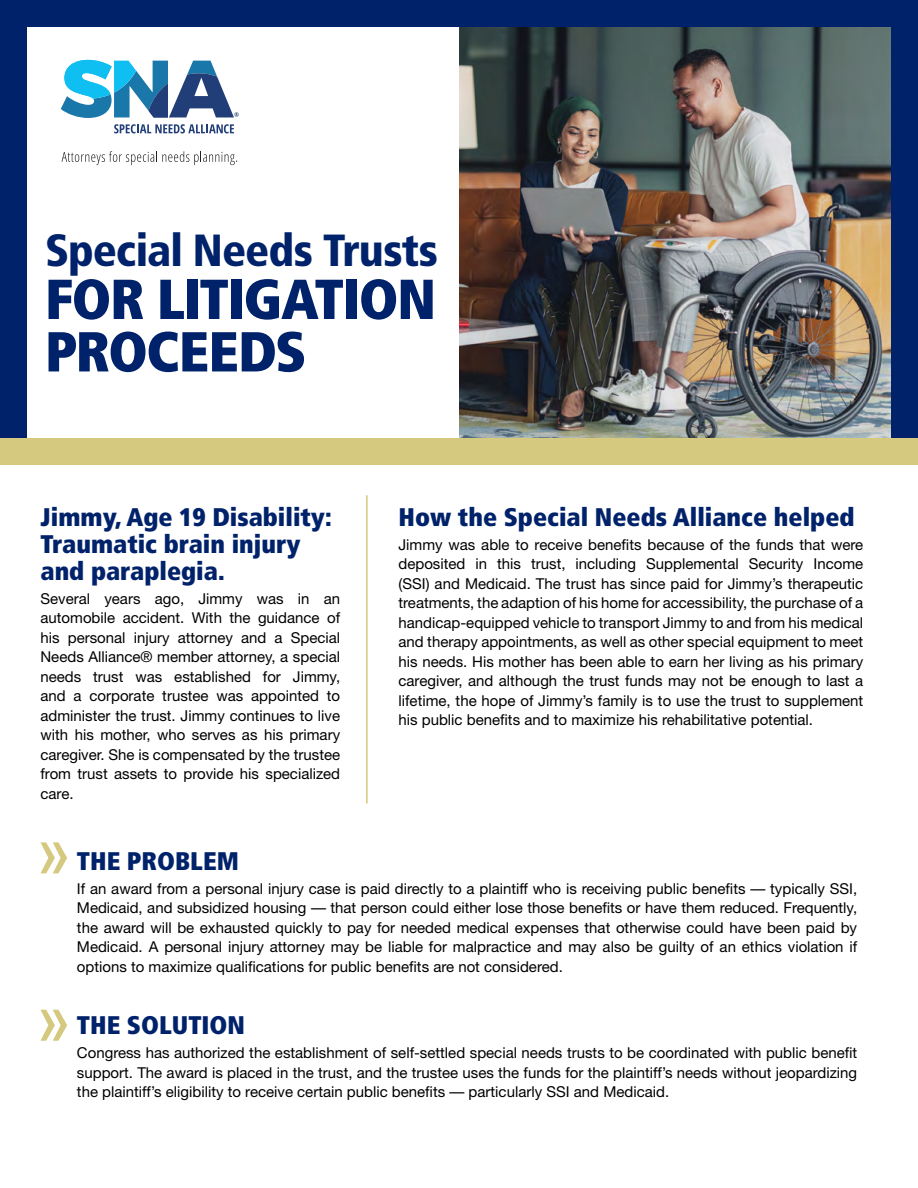
<style>
.page{position:relative;width:918px;height:1188px;background:#fff}
.page>*{position:absolute;margin:0;border:0;box-sizing:border-box;transform-origin:0 0}
.t1{font:900 condensed 56.25px/52.5px "Frutiger";letter-spacing:-.025em;color:#00226a}
.t2{font:900 condensed 45px "Frutiger";letter-spacing:-.02em;color:#00226a}
.t3{font:900 condensed 25.5px/27px "Frutiger";color:#00226a}
.t4{font:15px/19.5px "Helvetica Neue";color:#000;text-align:justify}
</style>
<div class="page">
<div style="left:0;top:0;width:918px;height:438px;background:#00226a"></div>
<img style="left:459px;top:27px;width:432px;height:411px">
<div style="left:27px;top:27px;width:432px;height:411px;background:#fff"></div>
<div style="left:0;top:438px;width:918px;height:27px;background:#d5c980"></div>
<svg style="left:114px;top:124px;width:120px;height:9px"></svg>
<svg style="left:61px;top:60px;width:178px;height:58px"></svg>
<svg style="left:62px;top:151px;width:175px;height:14px"></svg>
<svg style="left:40px;top:842px;width:27px;height:31px"></svg>
<svg style="left:40px;top:1010px;width:27px;height:31px"></svg>
<hr style="left:366px;top:495px;width:2px;height:309px;background:#d5c980">
<h2 class="t2" style="left:45px;top:224px;width:394px">Special Needs Trusts</h2>
<h1 class="t1" style="left:45px;top:273px;width:392px">FOR LITIGATION<br>PROCEEDS</h1>
<h3 class="t3" style="left:40px;top:503px;width:293px">Jimmy, Age 19 Disability:<br>Traumatic brain injury and paraplegia.</h3>
<p class="t4" style="left:40px;top:589px;width:301px">Several years ago, Jimmy was in an automobile accident. With the guidance of his personal injury attorney and a Special Needs Alliance® member attorney, a special needs trust was established for Jimmy, and a corporate trustee was appointed to administer the trust. Jimmy continues to live with his mother, who serves as his primary caregiver. She is compensated by the trustee from trust assets to provide his specialized care.</p>
<h3 class="t3" style="left:399px;top:503px;width:458px">How the Special Needs Alliance helped</h3>
<p class="t4" style="left:399px;top:535px;width:466px">Jimmy was able to receive benefits because of the funds that were deposited in this trust, including Supplemental Security Income (SSI) and Medicaid. The trust has since paid for Jimmy’s therapeutic treatments, the adaption of his home for accessibility, the purchase of a handicap-equipped vehicle to transport Jimmy to and from his medical and therapy appointments, as well as other special equipment to meet his needs. His mother has been able to earn her living as his primary caregiver, and although the trust funds may not be enough to last a lifetime, the hope of Jimmy’s family is to use the trust to supplement his public benefits and to maximize his rehabilitative potential.</p>
<h3 class="t3" style="left:77px;top:847px;width:163px">THE PROBLEM</h3>
<p class="t4" style="left:77px;top:878px;width:782px">If an award from a personal injury case is paid directly to a plaintiff who is receiving public benefits — typically SSI, Medicaid, and subsidized housing — that person could either lose those benefits or have them reduced. Frequently, the award will be exhausted quickly to pay for needed medical expenses that otherwise could have been paid by Medicaid. A personal injury attorney may be liable for malpractice and may also be guilty of an ethics violation if options to maximize qualifications for public benefits are not considered.</p>
<h3 class="t3" style="left:77px;top:1012px;width:170px">THE SOLUTION</h3>
<p class="t4" style="left:77px;top:1043px;width:782px">Congress has authorized the establishment of self-settled special needs trusts to be coordinated with public benefit support. The award is placed in the trust, and the trustee uses the funds for the plaintiff’s needs without jeopardizing the plaintiff’s eligibility to receive certain public benefits — particularly SSI and Medicaid.</p>
</div>
